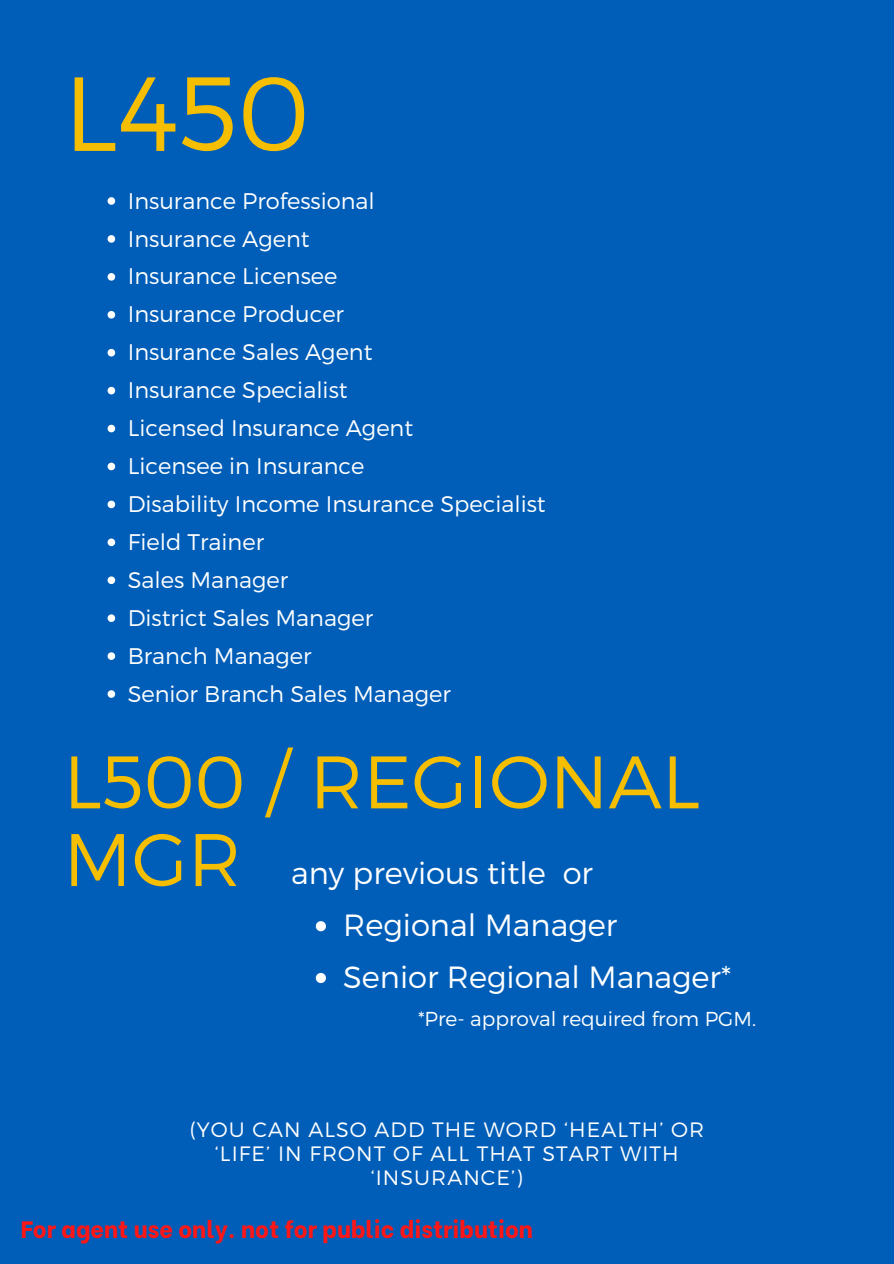
<style>
.page{position:relative;width:894px;height:1264px;background:#fff}
.page>*{position:absolute;margin:0;border:0;box-sizing:border-box;transform-origin:0 0}
.t1{font:300 105px "Montserrat";color:#f6be00}
.t2{font:300 74.25px/77.7px "Montserrat";color:#f6be00}
.t3{font:300 30.6px "Montserrat";color:#fff}
.t4{font:800 23.7px "Be Vietnam";color:#ff1616}
.t5{font:300 22.5px "Montserrat";color:#fff}
.t6{font:300 20.85px/23.7px "Montserrat";letter-spacing:.05em;color:#fff;text-align:center}
.t7{font:300 20.1px "Montserrat";color:#fff}
</style>
<div class="page">
<div style="left:0;top:0;width:893px;height:1263px;background:#005eb8"></div>
<svg style="left:107px;top:197px;width:8px;height:8px"></svg>
<svg style="left:107px;top:235px;width:8px;height:8px"></svg>
<svg style="left:107px;top:273px;width:8px;height:8px"></svg>
<svg style="left:107px;top:311px;width:8px;height:7px"></svg>
<svg style="left:107px;top:349px;width:8px;height:7px"></svg>
<svg style="left:107px;top:387px;width:8px;height:7px"></svg>
<svg style="left:107px;top:425px;width:8px;height:7px"></svg>
<svg style="left:107px;top:462px;width:8px;height:8px"></svg>
<svg style="left:107px;top:500px;width:8px;height:8px"></svg>
<svg style="left:107px;top:538px;width:8px;height:8px"></svg>
<svg style="left:107px;top:576px;width:8px;height:8px"></svg>
<svg style="left:107px;top:614px;width:8px;height:8px"></svg>
<svg style="left:107px;top:652px;width:8px;height:8px"></svg>
<svg style="left:107px;top:690px;width:8px;height:7px"></svg>
<svg style="left:316px;top:921px;width:10px;height:10px"></svg>
<svg style="left:316px;top:972px;width:10px;height:11px"></svg>
<h1 class="t1" style="left:63px;top:45px;width:248px">L450</h1>
<p class="t5" style="left:128px;top:186px;width:248px">Insurance Professional</p>
<p class="t5" style="left:128px;top:224px;width:183px">Insurance Agent</p>
<p class="t5" style="left:128px;top:262px;width:211px">Insurance Licensee</p>
<p class="t5" style="left:128px;top:300px;width:218px">Insurance Producer</p>
<p class="t5" style="left:128px;top:337px;width:246px">Insurance Sales Agent</p>
<p class="t5" style="left:128px;top:375px;width:221px">Insurance Specialist</p>
<p class="t5" style="left:128px;top:413px;width:287px">Licensed Insurance Agent</p>
<p class="t5" style="left:128px;top:451px;width:238px">Licensee in Insurance</p>
<p class="t5" style="left:128px;top:489px;width:419px">Disability Income Insurance Specialist</p>
<p class="t5" style="left:128px;top:527px;width:138px">Field Trainer</p>
<p class="t5" style="left:128px;top:565px;width:162px">Sales Manager</p>
<p class="t5" style="left:128px;top:603px;width:247px">District Sales Manager</p>
<p class="t5" style="left:128px;top:641px;width:185px">Branch Manager</p>
<p class="t5" style="left:128px;top:679px;width:324px">Senior Branch Sales Manager</p>
<h3 class="t2" style="left:63px;top:739px;width:638px">L500 / REGIONAL<br>MGR</h3>
<p class="t3" style="left:291px;top:853px;width:303px">any previous title or</p>
<p class="t3" style="left:343px;top:905px;width:275px">Regional Manager</p>
<p class="t3" style="left:343px;top:956px;width:389px">Senior Regional Manager*</p>
<h6 class="t7" style="left:418px;top:1005px;width:339px">*Pre- approval required from PGM.</h6>
<h2 class="t6" style="left:189px;top:1117px;width:516px">(YOU CAN ALSO ADD THE WORD ‘HEALTH’ OR ‘LIFE’ IN FRONT OF ALL THAT START WITH ‘INSURANCE’)</h2>
<h4 class="t4" style="left:21px;top:1209px;width:513px">For agent use only. not for public distribution</h4>
</div>
